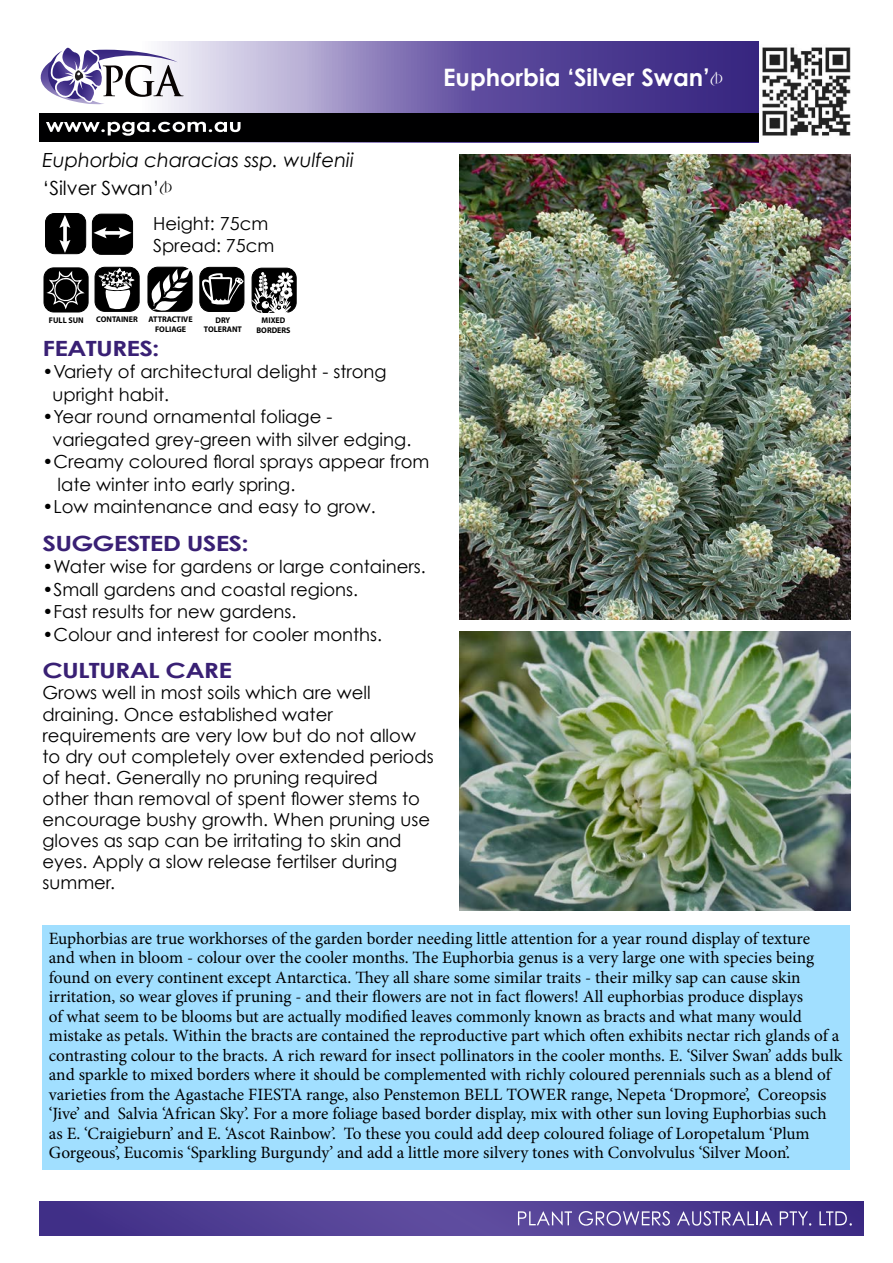
<style>
.page{position:relative;width:893px;height:1263px;background:#fff}
.page>*{position:absolute;margin:0;border:0;box-sizing:border-box;transform-origin:0 0}
.t1{font:700 24px "Century Gothic";color:#fff}
.t2{font:700 21px "Century Gothic";letter-spacing:-.03em;color:#392074;scale:1.25 1}
.t3{font:italic 19.5px "Century Gothic";color:#000}
.t4{font:19.5px "Century Gothic";color:#000}
.t5{font:18px/21px "Century Gothic";color:#000}
.t6{font:17.25px/19.5px "Minion Pro";letter-spacing:-.005em;color:#000}
.t7{font:700 8.25px/9.9px "Myriad";color:#000;text-align:center}
.s1{font-family:"PB Rsfont";font-weight:400;font-size:15px}
</style>
<div class="page">
<svg style="left:241px;top:41px;width:518px;height:72px;background:#6d5ea5"></svg>
<div style="left:40px;top:113px;width:719px;height:29px;background:#000001"></div>
<svg style="left:39px;top:41px;width:202px;height:102px"></svg>
<svg style="left:39px;top:1201px;width:824px;height:34px;background:#4f3d93"></svg>
<svg style="left:518px;top:1211px;width:54px;height:14px"></svg>
<svg style="left:579px;top:1211px;width:91px;height:15px"></svg>
<svg style="left:677px;top:1211px;width:95px;height:15px"></svg>
<svg style="left:780px;top:1211px;width:31px;height:14px"></svg>
<svg style="left:819px;top:1211px;width:33px;height:14px"></svg>
<div style="left:46px;top:213px;width:40px;height:41px;background:#000;border-radius:9px"></div>
<div style="left:45px;top:213px;width:41px;height:41px;border:1px solid #000;border-radius:9px"></div>
<div style="left:92px;top:214px;width:41px;height:40px;background:#000;border-radius:9px"></div>
<div style="left:92px;top:214px;width:41px;height:41px;border:1px solid #000;border-radius:9px"></div>
<svg style="left:94px;top:227px;width:38px;height:11px"></svg>
<svg style="left:59px;top:215px;width:11px;height:38px"></svg>
<div style="left:43px;top:925px;width:807px;height:244px;background:#a1dfff"></div>
<img style="left:459px;top:154px;width:391px;height:465px">
<div style="left:95px;top:267px;width:44px;height:44px;background:#000;border-radius:10px"></div>
<div style="left:95px;top:267px;width:45px;height:45px;border:1px solid #000;border-radius:10px"></div>
<div style="left:44px;top:268px;width:44px;height:44px;background:#000;border-radius:10px"></div>
<div style="left:44px;top:267px;width:45px;height:45px;border:1px solid #000;border-radius:10px"></div>
<svg style="left:46px;top:271px;width:39px;height:38px"></svg>
<svg style="left:99px;top:268px;width:36px;height:42px"></svg>
<div style="left:148px;top:267px;width:44px;height:44px;background:#000;border-radius:10px"></div>
<div style="left:148px;top:267px;width:44px;height:45px;border:1px solid #000;border-radius:10px"></div>
<div style="left:200px;top:267px;width:44px;height:44px;background:#000;border-radius:10px"></div>
<div style="left:199px;top:267px;width:45px;height:45px;border:1px solid #000;border-radius:10px"></div>
<svg style="left:202px;top:273px;width:42px;height:32px"></svg>
<svg style="left:151px;top:268px;width:41px;height:44px"></svg>
<div style="left:252px;top:268px;width:45px;height:45px;border:1px solid #000;border-radius:10px"></div>
<svg style="left:251px;top:269px;width:45px;height:44px"></svg>
<img style="left:762px;top:47px;width:88px;height:89px">
<img style="left:459px;top:631px;width:391px;height:279px">
<p class="t1" style="left:443px;top:62px;width:281px">Euphorbia ‘Silver Swan’<span class="s1">A</span></p>
<p class="t3" style="left:43px;top:148px;width:313px">Euphorbia characias ssp. wulfenii</p>
<p class="t4" style="left:43px;top:176px;width:131px">‘Silver Swan’<sup>A</sup></p>
<p class="t5" style="left:153px;top:213px;width:117px">Height: 75cm</p>
<p class="t5" style="left:153px;top:235px;width:123px">Spread: 75cm</p>
<p class="t7" style="left:96px;top:315px;width:43px">CONTAINER</p>
<p class="t7" style="left:204px;top:315px;width:40px">DRY<br>TOLERANT</p>
<p class="t7" style="left:149px;top:315px;width:46px">ATTRACTIVE<br>FOLIAGE</p>
<p class="t7" style="left:49px;top:316px;width:36px">FULL SUN</p>
<p class="t7" style="left:256px;top:316px;width:36px">MIXED<br>BORDERS</p>
<p class="t2" style="left:43px;top:335px;width:95px">FEATURES:</p>
<p class="t5" style="left:43px;top:361px;width:346px">•Variety of architectural delight - strong</p>
<p class="t5" style="left:52px;top:384px;width:118px">upright habit.</p>
<p class="t5" style="left:43px;top:406px;width:291px">•Year round ornamental foliage -</p>
<p class="t5" style="left:52px;top:429px;width:360px">variegated grey-green with silver edging.</p>
<p class="t5" style="left:43px;top:451px;width:388px">•Creamy coloured floral sprays appear from</p>
<p class="t5" style="left:57px;top:474px;width:239px">late winter into early spring.</p>
<p class="t5" style="left:43px;top:496px;width:335px">•Low maintenance and easy to grow.</p>
<p class="t2" style="left:43px;top:530px;width:167px">SUGGESTED USES:</p>
<p class="t5" style="left:43px;top:556px;width:385px">•Water wise for gardens or large containers.</p>
<p class="t5" style="left:43px;top:579px;width:317px">•Small gardens and coastal regions.</p>
<p class="t5" style="left:43px;top:601px;width:255px">•Fast results for new gardens.</p>
<p class="t5" style="left:43px;top:624px;width:341px">•Colour and interest for cooler months.</p>
<p class="t2" style="left:43px;top:658px;width:153px">CULTURAL CARE</p>
<p class="t5" style="left:43px;top:682px;width:393px">Grows well in most soils which are well draining. Once established water requirements are very low but do not allow to dry out completely over extended periods of heat. Generally no pruning required<br>other than removal of spent flower stems to encourage bushy growth. When pruning use gloves as sap can be irritating to skin and eyes. Apply a slow release fertilser during summer.</p>
<p class="t6" style="left:49px;top:928px;width:795px">Euphorbias are true workhorses of the garden border needing little attention for a year round display of texture<br>and when in bloom - colour over the cooler months. The Euphorbia genus is a very large one with species being found on every continent except Antarctica. They all share some similar traits - their milky sap can cause skin irritation, so wear gloves if pruning - and their flowers are not in fact flowers! All euphorbias produce displays<br>of what seem to be blooms but are actually modified leaves commonly known as bracts and what many would mistake as petals. Within the bracts are contained the reproductive part which often exhibits nectar rich glands of a contrasting colour to the bracts. A rich reward for insect pollinators in the cooler months. E. ‘Silver Swan’ adds bulk and sparkle to mixed borders where it should be complemented with richly coloured perennials such as a blend of varieties from the Agastache FIESTA range, also Penstemon BELL TOWER range, Nepeta ‘Dropmore’, Coreopsis ‘Jive’ and Salvia ‘African Sky’. For a more foliage based border display, mix with other sun loving Euphorbias such as E. ‘Craigieburn’ and E. ‘Ascot Rainbow’. To these you could add deep coloured foliage of Loropetalum ‘Plum Gorgeous’, Eucomis ‘Sparkling Burgundy’ and add a little more silvery tones with Convolvulus ‘Silver Moon’.</p>
</div>
